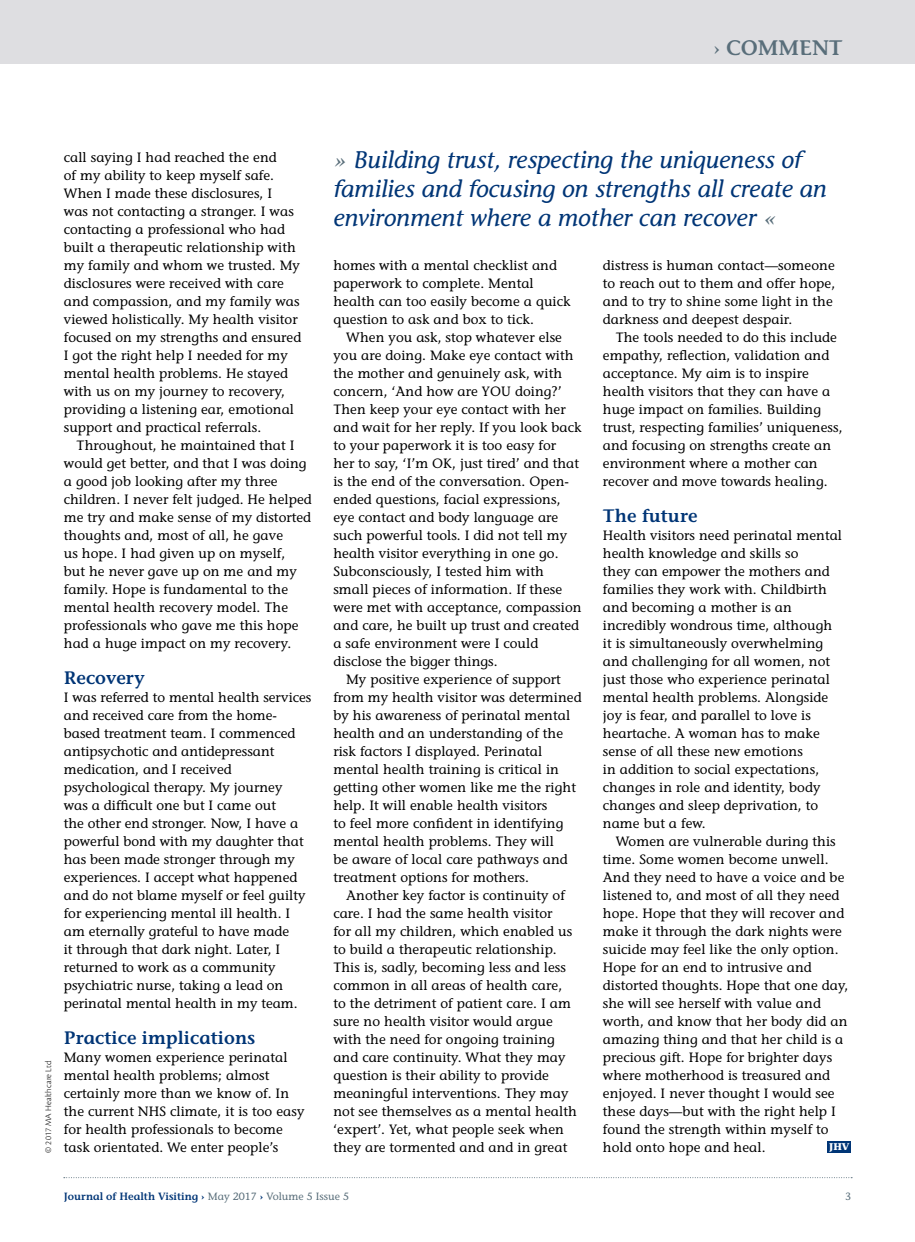
<style>
.page{position:relative;width:915px;height:1242px;background:#fff}
.page>*{position:absolute;margin:0;border:0;box-sizing:border-box;transform-origin:0 0}
.t1{font:italic 500 24px/28.8px "Stone Informal Std";color:#003576}
.t2{font:600 21px "Stone Informal Std";color:#596e7a}
.t3{font:600 18px "Stone Informal Std";letter-spacing:.005em;color:#003576}
.t4{font:500 13.5px/18px "Stone Informal Std";letter-spacing:.005em;color:#000}
.t5{font:600 10.5px "Stone Informal Std";color:#003576}
.t6{font:500 10.5px "Stone Informal Std";color:#596e7a}
.t7{font:700 9.75px "Stone Informal Std";color:#fff}
.t8{font:300 9px "Cronos Pro";letter-spacing:.01em;color:#000}
.s1{color:#596e7a}
.s2{font-weight:700}
.s3{font-weight:500;color:#596e7a}
</style>
<div class="page">
<div style="left:0;top:0;width:914px;height:63px;background:#dedee1"></div>
<svg style="left:64px;top:1177px;width:787px;height:1px"></svg>
<div style="left:827px;top:1141px;width:23px;height:11px;background:#003576"></div>
<h2 class="t2" style="left:713px;top:35px;width:130px">› COMMENT</h2>
<p class="t8" style="left:43px;top:1152px;width:93px;rotate:-90deg">© 2017 MA Healthcare Ltd</p>
<p class="t4" style="left:64px;top:148px;width:239px">call saying I had reached the end<br>of my ability to keep myself safe.<br>When I made these disclosures, I<br>was not contacting a stranger. I was contacting a professional who had built a therapeutic relationship with my family and whom we trusted. My disclosures were received with care and compassion, and my family was viewed holistically. My health visitor focused on my strengths and ensured I got the right help I needed for my mental health problems. He stayed with us on my journey to recovery, providing a listening ear, emotional support and practical referrals.</p>
<p class="t4" style="left:64px;top:436px;width:249px;text-indent:13px">Throughout, he maintained that I would get better, and that I was doing a good job looking after my three children. I never felt judged. He helped me try and make sense of my distorted thoughts and, most of all, he gave<br>us hope. I had given up on myself,<br>but he never gave up on me and my family. Hope is fundamental to the mental health recovery model. The professionals who gave me this hope had a huge impact on my recovery.</p>
<h3 class="t3" style="left:64px;top:667px;width:82px">Recovery</h3>
<p class="t4" style="left:64px;top:688px;width:249px">I was referred to mental health services and received care from the home&shy;based treatment team. I commenced antipsychotic and antidepressant medication, and I received psychological therapy. My journey<br>was a difficult one but I came out<br>the other end stronger. Now, I have a powerful bond with my daughter that has been made stronger through my experiences. I accept what happened and do not blame myself or feel guilty for experiencing mental ill health. I am eternally grateful to have made<br>it through that dark night. Later, I returned to work as a community psychiatric nurse, taking a lead on perinatal mental health in my team.</p>
<h3 class="t3" style="left:64px;top:1027px;width:193px">Practice implications</h3>
<p class="t4" style="left:64px;top:1048px;width:242px">Many women experience perinatal mental health problems; almost certainly more than we know of. In the current NHS climate, it is too easy for health professionals to become task orientated. We enter people’s</p>
<h1 class="t1" style="left:333px;top:146px;width:494px"><span class="s1">»</span> Building trust, respecting the uniqueness of families and focusing on strengths all create an environment where a mother can recover <span class="s1">«</span></h1>
<p class="t4" style="left:333px;top:256px;width:239px">homes with a mental checklist and paperwork to complete. Mental health can too easily become a quick question to ask and box to tick.</p>
<p class="t4" style="left:346px;top:328px;width:217px">When you ask, stop whatever else</p>
<p class="t4" style="left:333px;top:346px;width:242px">you are doing. Make eye contact with</p>
<p class="t4" style="left:333px;top:364px;width:230px">the mother and genuinely ask, with</p>
<p class="t4" style="left:333px;top:382px;width:230px">concern, ‘And how are YOU doing?’</p>
<p class="t4" style="left:333px;top:400px;width:234px">Then keep your eye contact with her</p>
<p class="t4" style="left:333px;top:418px;width:250px">and wait for her reply. If you look back</p>
<p class="t4" style="left:333px;top:436px;width:224px">to your paperwork it is too easy for</p>
<p class="t4" style="left:333px;top:454px;width:247px">her to say, ‘I’m OK, just tired’ and that</p>
<p class="t4" style="left:333px;top:472px;width:237px">is the end of the conversation. Open-</p>
<p class="t4" style="left:333px;top:490px;width:229px">ended questions, facial expressions,</p>
<p class="t4" style="left:333px;top:508px;width:226px">eye contact and body language are</p>
<p class="t4" style="left:333px;top:526px;width:235px">such powerful tools. I did not tell my</p>
<p class="t4" style="left:333px;top:544px;width:227px">health visitor everything in one go.</p>
<p class="t4" style="left:333px;top:562px;width:212px">Subconsciously, I tested him with</p>
<p class="t4" style="left:333px;top:580px;width:230px">small pieces of information. If these</p>
<p class="t4" style="left:333px;top:598px;width:250px">were met with acceptance, compassion</p>
<p class="t4" style="left:333px;top:616px;width:247px">and care, he built up trust and created</p>
<p class="t4" style="left:333px;top:634px;width:206px">a safe environment were I could</p>
<p class="t4" style="left:333px;top:652px;width:166px">disclose the bigger things.</p>
<p class="t4" style="left:346px;top:670px;width:216px">My positive experience of support</p>
<p class="t4" style="left:333px;top:688px;width:250px">from my health visitor was determined</p>
<p class="t4" style="left:333px;top:706px;width:238px">by his awareness of perinatal mental</p>
<p class="t4" style="left:333px;top:724px;width:231px">health and an understanding of the</p>
<p class="t4" style="left:333px;top:742px;width:210px">risk factors I displayed. Perinatal</p>
<p class="t4" style="left:333px;top:760px;width:227px">mental health training is critical in</p>
<p class="t4" style="left:333px;top:778px;width:244px">getting other women like me the right</p>
<p class="t4" style="left:333px;top:796px;width:215px">help. It will enable health visitors</p>
<p class="t4" style="left:333px;top:814px;width:231px">to feel more confident in identifying</p>
<p class="t4" style="left:333px;top:832px;width:222px">mental health problems. They will</p>
<p class="t4" style="left:333px;top:850px;width:236px">be aware of local care pathways and</p>
<p class="t4" style="left:333px;top:868px;width:197px">treatment options for mothers.</p>
<p class="t4" style="left:346px;top:886px;width:220px">Another key factor is continuity of</p>
<p class="t4" style="left:333px;top:904px;width:220px">care. I had the same health visitor</p>
<p class="t4" style="left:333px;top:922px;width:240px">for all my children, which enabled us</p>
<p class="t4" style="left:333px;top:940px;width:225px">to build a therapeutic relationship.</p>
<p class="t4" style="left:333px;top:958px;width:234px">This is, sadly, becoming less and less</p>
<p class="t4" style="left:333px;top:976px;width:230px">common in all areas of health care,</p>
<p class="t4" style="left:333px;top:994px;width:239px">to the detriment of patient care. I am</p>
<p class="t4" style="left:333px;top:1012px;width:221px">sure no health visitor would argue</p>
<p class="t4" style="left:333px;top:1030px;width:223px">with the need for ongoing training</p>
<p class="t4" style="left:333px;top:1048px;width:234px">and care continuity. What they may</p>
<p class="t4" style="left:333px;top:1066px;width:217px">question is their ability to provide</p>
<p class="t4" style="left:333px;top:1084px;width:236px">meaningful interventions. They may</p>
<p class="t4" style="left:333px;top:1102px;width:245px">not see themselves as a mental health</p>
<p class="t4" style="left:333px;top:1120px;width:232px">‘expert’. Yet, what people seek when</p>
<p class="t4" style="left:333px;top:1138px;width:235px">they are tormented and and in great</p>
<p class="t4" style="left:602px;top:256px;width:234px">distress is human contact—someone to reach out to them and offer hope, and to try to shine some light in the darkness and deepest despair.</p>
<p class="t4" style="left:602px;top:328px;width:241px;text-indent:13px">The tools needed to do this include empathy, reflection, validation and acceptance. My aim is to inspire health visitors that they can have a huge impact on families. Building trust, respecting families’ uniqueness, and focusing on strengths create an environment where a mother can recover and move towards healing.</p>
<h3 class="t3" style="left:602px;top:505px;width:96px">The future</h3>
<p class="t4" style="left:602px;top:526px;width:240px">Health visitors need perinatal mental health knowledge and skills so<br>they can empower the mothers and families they work with. Childbirth and becoming a mother is an incredibly wondrous time, although it is simultaneously overwhelming and challenging for all women, not just those who experience perinatal mental health problems. Alongside joy is fear, and parallel to love is heartache. A woman has to make sense of all these new emotions<br>in addition to social expectations, changes in role and identity, body changes and sleep deprivation, to name but a few.</p>
<p class="t4" style="left:602px;top:832px;width:247px;text-indent:13px">Women are vulnerable during this time. Some women become unwell.<br>And they need to have a voice and be listened to, and most of all they need hope. Hope that they will recover and make it through the dark nights were suicide may feel like the only option.<br>Hope for an end to intrusive and distorted thoughts. Hope that one day, she will see herself with value and worth, and know that her body did an amazing thing and that her child is a precious gift. Hope for brighter days where motherhood is treasured and enjoyed. I never thought I would see these days—but with the right help I found the strength within myself to hold onto hope and heal.</p>
<p class="t7" style="left:828px;top:1140px;width:22px">JHV</p>
<p class="t5" style="left:64px;top:1189px;width:287px">Journal of Health Visiting <span class="s2">›</span> <span class="s3">May 2017</span> <span class="s2">›</span> <span class="s3">Volume 5 Issue 5</span></p>
<p class="t6" style="left:844px;top:1189px;width:8px">3</p>
</div>
